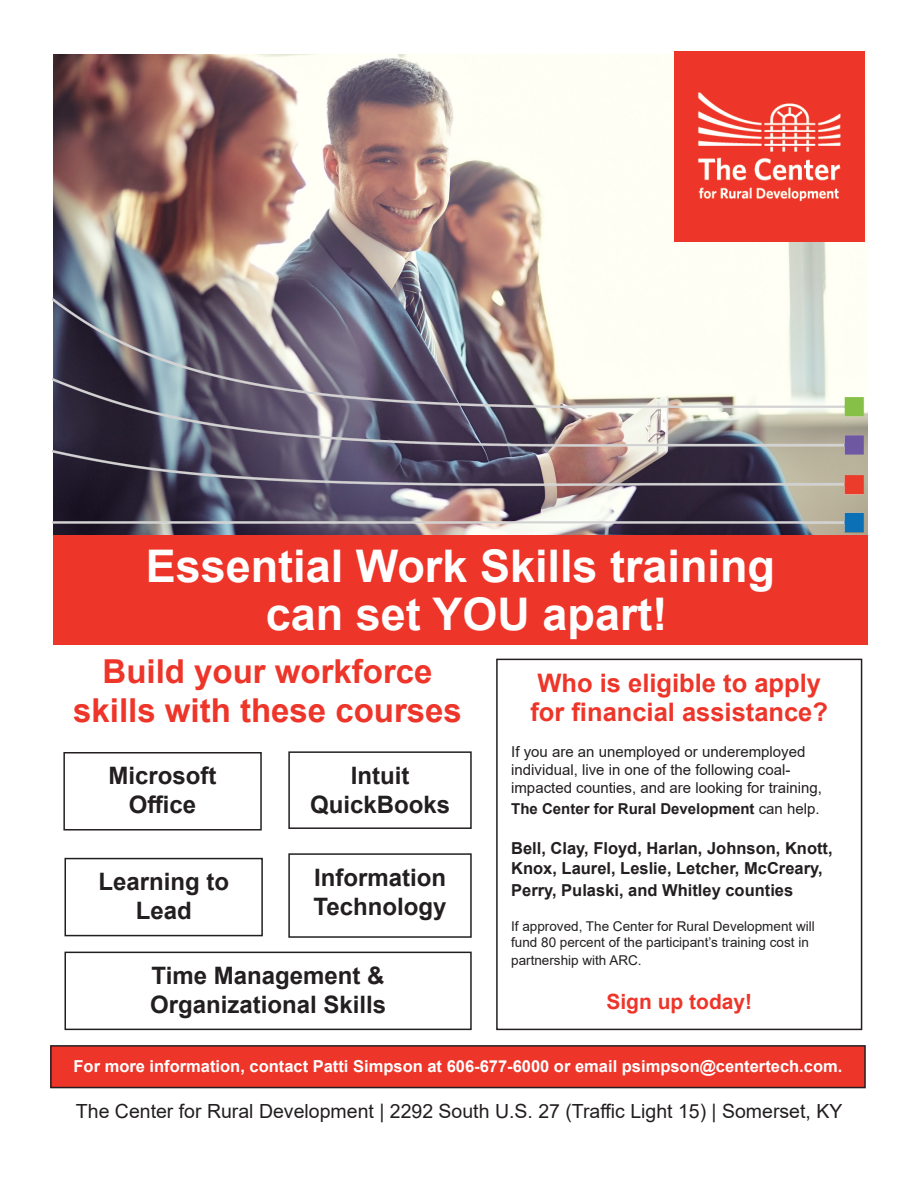
<style>
.page{position:relative;width:918px;height:1188px;background:#fff}
.page>*{position:absolute;margin:0;border:0;box-sizing:border-box;transform-origin:0 0}
.t1{font:700 45px "Arial";color:#fff}
.t2{font:700 33px/39px "Arial";color:#ee3529;text-align:center}
.t3{font:700 25.5px "Arial";color:#ee3529}
.t4{font:700 24px/28.8px "Arial";color:#231f20;text-align:center}
.t5{font:700 21px "Arial";color:#ee3529}
.t6{font:19.5px "Arial";color:#231f20}
.t7{font:700 16.5px/19.5px "Arial";color:#231f20}
.t8{font:700 16.5px "Arial";color:#fff}
.t9{font:15px/18px "Arial";color:#231f20}
.t10{font:700 15px "Arial";color:#231f20}
.t11{font:13.5px/16.5px "Arial";color:#231f20}
.s1{font-weight:400}
</style>
<div class="page">
<img style="left:53px;top:54px;width:815px;height:482px">
<div style="left:496px;top:659px;width:366px;height:371px;border:2px solid #231f20"></div>
<div style="left:51px;top:1046px;width:814px;height:42px;background:#ee3529"></div>
<div style="left:50px;top:1045px;width:816px;height:43px;border:2px solid #231f20"></div>
<img style="left:52px;top:287px;width:814px;height:247px">
<div style="left:53px;top:536px;width:815px;height:109px;background:#ee3529"></div>
<img style="left:675px;top:52px;width:189px;height:189px">
<div style="left:63px;top:752px;width:199px;height:79px;border:2px solid #231f20"></div>
<div style="left:64px;top:858px;width:199px;height:78px;border:2px solid #231f20"></div>
<div style="left:288px;top:751px;width:184px;height:78px;border:2px solid #231f20"></div>
<div style="left:288px;top:853px;width:184px;height:85px;border:2px solid #231f20"></div>
<div style="left:64px;top:952px;width:408px;height:78px;border:2px solid #231f20"></div>
<p class="t1" style="left:146px;top:534px;width:631px">Essential Work Skills training</p>
<p class="t1" style="left:266px;top:582px;width:403px">can set YOU apart!</p>
<p class="t2" style="left:73px;top:652px;width:390px">Build your workforce skills with these courses</p>
<p class="t4" style="left:109px;top:762px;width:110px">Microsoft</p>
<p class="t4" style="left:129px;top:791px;width:69px">Office</p>
<p class="t4" style="left:98px;top:868px;width:132px">Learning to<br>Lead</p>
<p class="t4" style="left:351px;top:761px;width:60px">Intuit</p>
<p class="t4" style="left:310px;top:790px;width:142px">QuickBooks</p>
<p class="t4" style="left:314px;top:863px;width:133px">Information</p>
<p class="t4" style="left:314px;top:892px;width:134px">Technology</p>
<p class="t4" style="left:152px;top:962px;width:234px">Time Management &amp;</p>
<p class="t4" style="left:150px;top:990px;width:238px">Organizational Skills</p>
<p class="t3" style="left:538px;top:665px;width:285px">Who is eligible to apply</p>
<p class="t3" style="left:530px;top:694px;width:299px">for financial assistance?</p>
<p class="t9" style="left:511px;top:742px;width:312px">If you are an unemployed or underemployed individual, live in one of the following coal&shy;impacted counties, and are looking for training,</p>
<p class="t10" style="left:511px;top:798px;width:310px">The Center for Rural Development <span class="s1">can help.</span></p>
<p class="t7" style="left:511px;top:839px;width:323px">Bell, Clay, Floyd, Harlan, Johnson, Knott,<br>Knox, Laurel, Leslie, Letcher, McCreary,</p>
<p class="t7" style="left:511px;top:881px;width:284px">Perry, Pulaski, and Whitley counties</p>
<p class="t11" style="left:511px;top:918px;width:305px">If approved, The Center for Rural Development will fund 80 percent of the participant’s training cost in</p>
<p class="t11" style="left:511px;top:952px;width:132px">partnership with ARC.</p>
<p class="t5" style="left:606px;top:987px;width:147px">Sign up today!</p>
<p class="t8" style="left:74px;top:1055px;width:770px">For more information, contact Patti Simpson at 606-677-6000 or email psimpson@centertech.com.</p>
<p class="t6" style="left:76px;top:1098px;width:768px">The Center for Rural Development | 2292 South U.S. 27 (Traffic Light 15) | Somerset, KY</p>
</div>
